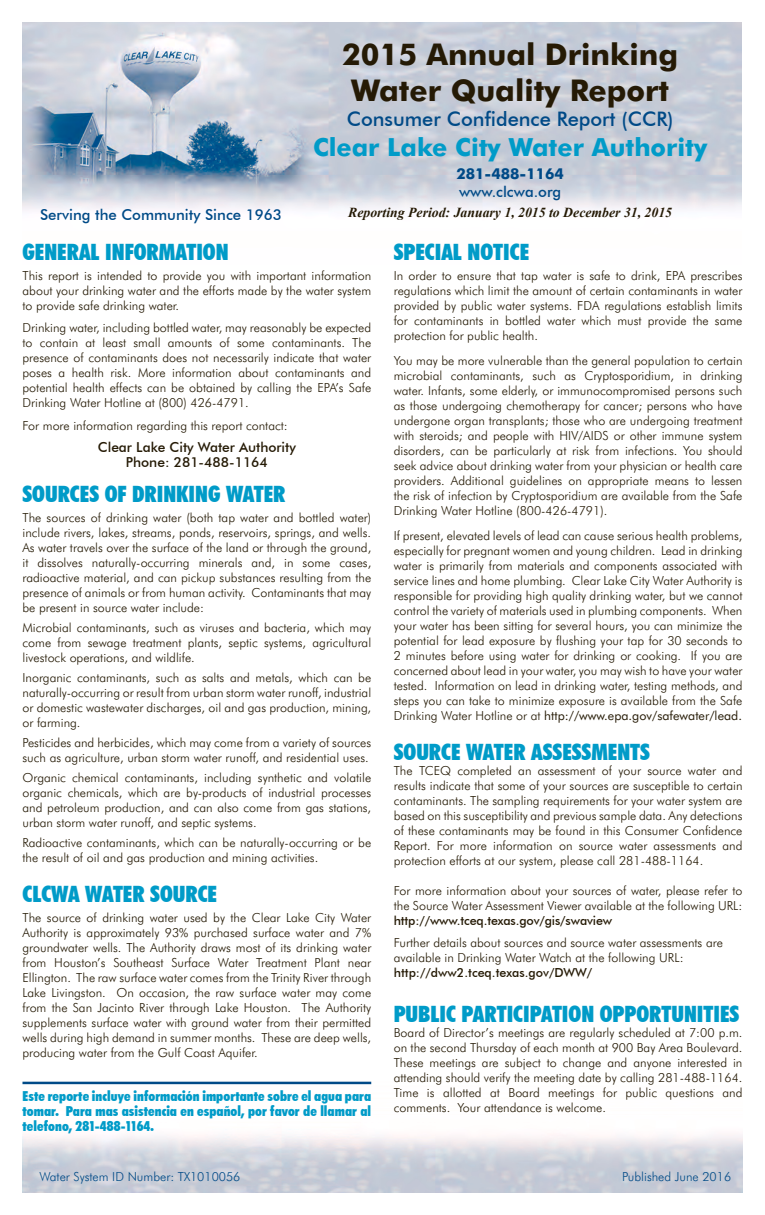
<style>
.page{position:relative;width:765px;height:1215px;background:#fff}
.page>*{position:absolute;margin:0;border:0;box-sizing:border-box;transform-origin:0 0}
.Subtitle{font:700 30px "Futura BT";color:#251a05}
.Subtitle-2{font:700 25px "Futura BT";color:#009bc8}
.t1{font:900 condensed 22.5px "Futura BT";color:#009bc8}
.Subtitle-3{font:500 20px "Futura BT";color:#004a87}
.t2{font:500 15px "Futura BT";color:#004a87}
.t3{font:700 15px "Futura BT";color:#004a87}
.t4{font:900 condensed 13.75px/15px "Futura BT";letter-spacing:.005em;color:#009bc8;text-align:justify}
.t5{font:italic 700 13.75px "Times New Roman";color:#251a05}
.t6{font:500 13.75px "Futura BT";color:#251a05}
.t7{font:300 12.5px/15px "Futura BT";color:#251a05;text-align:justify}
.t8{font:300 12.5px "Futura BT";color:#004a87}
.s1{font-weight:400}
.s2{font-weight:500}
</style>
<div class="page">
<img style="left:22px;top:22px;width:719px;height:189px">
<hr style="left:22px;top:1082px;width:349px;height:2px;background:#004a87">
<p class="Subtitle" style="left:342px;top:36px;width:338px">2015 Annual Drinking</p>
<p class="Subtitle" style="left:351px;top:72px;width:320px">Water Quality Report</p>
<p class="Subtitle-3" style="left:347px;top:106px;width:329px">Consumer Confidence Report (CCR)</p>
<p class="Subtitle-2" style="left:313px;top:131px;width:396px">Clear Lake City Water Authority</p>
<p class="t3" style="left:456px;top:165px;width:109px">281-488-1164</p>
<p class="t2" style="left:459px;top:182px;width:104px">www.clcwa.org</p>
<p class="t5" style="left:348px;top:203px;width:325px">Reporting Period: January 1, 2015 to December 31, 2015</p>
<p class="t1" style="left:394px;top:238px;width:137px">SPECIAL NOTICE</p>
<p class="t7" style="left:394px;top:268px;width:350px">In order to ensure that tap water is safe to drink, EPA prescribes regulations which limit the amount of certain contaminants in water provided by public water systems. FDA regulations establish limits for contaminants in bottled water which must provide the same protection for public health.</p>
<p class="t7" style="left:394px;top:353px;width:350px">You may be more vulnerable than the general population to certain microbial contaminants, such as Cryptosporidium, in drinking water. Infants, some elderly, or immunocompromised persons such as those undergoing chemotherapy for cancer; persons who have undergone organ transplants; those who are undergoing treatment with steroids; and people with HIV/AIDS or other immune system disorders, can be particularly at risk from infections. You should seek advice about drinking water from your physician or health care providers. Additional guidelines on appropriate means to lessen the risk of infection by Cryptosporidium are available from the Safe Drinking Water Hotline (800-426-4791).</p>
<p class="t7" style="left:394px;top:528px;width:350px">If present, elevated levels of lead can cause serious health problems, especially for pregnant women and young children. Lead in drinking water is primarily from materials and components associated with service lines and home plumbing. Clear Lake City Water Authority is responsible for providing high quality drinking water, but we cannot control the variety of materials used in plumbing components. When your water has been sitting for several hours, you can minimize the potential for lead exposure by flushing your tap for 30 seconds to 2 minutes before using water for drinking or cooking. If you are concerned about lead in your water, you may wish to have your water tested. Information on lead in drinking water, testing methods, and steps you can take to minimize exposure is available from the Safe Drinking Water Hotline or at <span class="s1">http://www.epa.gov/safewater/lead.</span></p>
<p class="t1" style="left:394px;top:738px;width:258px">SOURCE WATER ASSESSMENTS</p>
<p class="t7" style="left:394px;top:763px;width:350px">The TCEQ completed an assessment of your source water and results indicate that some of your sources are susceptible to certain contaminants. The sampling requirements for your water system are based on this susceptibility and previous sample data. Any detections of these contaminants may be found in this Consumer Confidence Report. For more information on source water assessments and protection efforts at our system, please call 281-488-1164.</p>
<p class="t7" style="left:394px;top:883px;width:350px">For more information about your sources of water, please refer to the Source Water Assessment Viewer available at the following URL: <span class="s2">http://www.tceq.texas.gov/gis/swaview</span></p>
<p class="t7" style="left:394px;top:935px;width:331px;text-align:left">Further details about sources and source water assessments are available in Drinking Water Watch at the following URL: <span class="s2">http://dww2.tceq.texas.gov/DWW/</span></p>
<p class="t1" style="left:394px;top:1001px;width:347px">PUBLIC PARTICIPATION OPPORTUNITIES</p>
<p class="t7" style="left:394px;top:1025px;width:350px">Board of Director’s meetings are regularly scheduled at 7:00 p.m. on the second Thursday of each month at 900 Bay Area Boulevard.<br>These meetings are subject to change and anyone interested in attending should verify the meeting date by calling 281-488-1164.<br>Time is allotted at Board meetings for public questions and comments. Your attendance is welcome.</p>
<p class="t2" style="left:40px;top:205px;width:243px">Serving the Community Since 1963</p>
<p class="t1" style="left:22px;top:238px;width:208px">GENERAL INFORMATION</p>
<p class="t7" style="left:22px;top:268px;width:350px">This report is intended to provide you with important information about your drinking water and the efforts made by the water system to provide safe drinking water.</p>
<p class="t7" style="left:22px;top:320px;width:350px">Drinking water, including bottled water, may reasonably be expected to contain at least small amounts of some contaminants. The presence of contaminants does not necessarily indicate that water poses a health risk. More information about contaminants and potential health effects can be obtained by calling the EPA’s Safe Drinking Water Hotline at (800) 426-4791.</p>
<p class="t7" style="left:22px;top:418px;width:267px">For more information regarding this report contact:</p>
<p class="t6" style="left:98px;top:439px;width:199px">Clear Lake City Water Authority</p>
<p class="t6" style="left:126px;top:454px;width:144px">Phone: 281-488-1164</p>
<p class="t1" style="left:22px;top:481px;width:265px">SOURCES OF DRINKING WATER</p>
<p class="t7" style="left:22px;top:510px;width:350px">The sources of drinking water (both tap water and bottled water) include rivers, lakes, streams, ponds, reservoirs, springs, and wells.<br>As water travels over the surface of the land or through the ground, it dissolves naturally-occurring minerals and, in some cases, radioactive material, and can pickup substances resulting from the presence of animals or from human activity. Contaminants that may be present in source water include:</p>
<p class="t7" style="left:22px;top:620px;width:350px">Microbial contaminants, such as viruses and bacteria, which may come from sewage treatment plants, septic systems, agricultural livestock operations, and wildlife.</p>
<p class="t7" style="left:22px;top:670px;width:350px">Inorganic contaminants, such as salts and metals, which can be naturally-occurring or result from urban storm water runoff, industrial or domestic wastewater discharges, oil and gas production, mining, or farming.</p>
<p class="t7" style="left:22px;top:735px;width:350px">Pesticides and herbicides, which may come from a variety of sources such as agriculture, urban storm water runoff, and residential uses.</p>
<p class="t7" style="left:22px;top:770px;width:350px">Organic chemical contaminants, including synthetic and volatile organic chemicals, which are by-products of industrial processes and petroleum production, and can also come from gas stations, urban storm water runoff, and septic systems.</p>
<p class="t7" style="left:22px;top:835px;width:350px">Radioactive contaminants, which can be naturally-occurring or be the result of oil and gas production and mining activities.</p>
<p class="t1" style="left:22px;top:881px;width:196px">CLCWA WATER SOURCE</p>
<p class="t7" style="left:22px;top:910px;width:350px">The source of drinking water used by the Clear Lake City Water Authority is approximately 93% purchased surface water and 7% groundwater wells. The Authority draws most of its drinking water from Houston’s Southeast Surface Water Treatment Plant near Ellington. The raw surface water comes from the Trinity River through Lake Livingston. On occasion, the raw surface water may come from the San Jacinto River through Lake Houston. The Authority supplements surface water with ground water from their permitted wells during high demand in summer months. These are deep wells, producing water from the Gulf Coast Aquifer.</p>
<p class="t4" style="left:22px;top:1088px;width:350px">Este reporte incluye información importante sobre el agua para tomar. Para mas asistencia en español, por favor de llamar al telefono, 281-488-1164.</p>
<p class="t8" style="left:39px;top:1169px;width:203px">Water System ID Number: TX1010056</p>
<p class="t8" style="left:622px;top:1169px;width:111px">Published June 2016</p>
</div>
